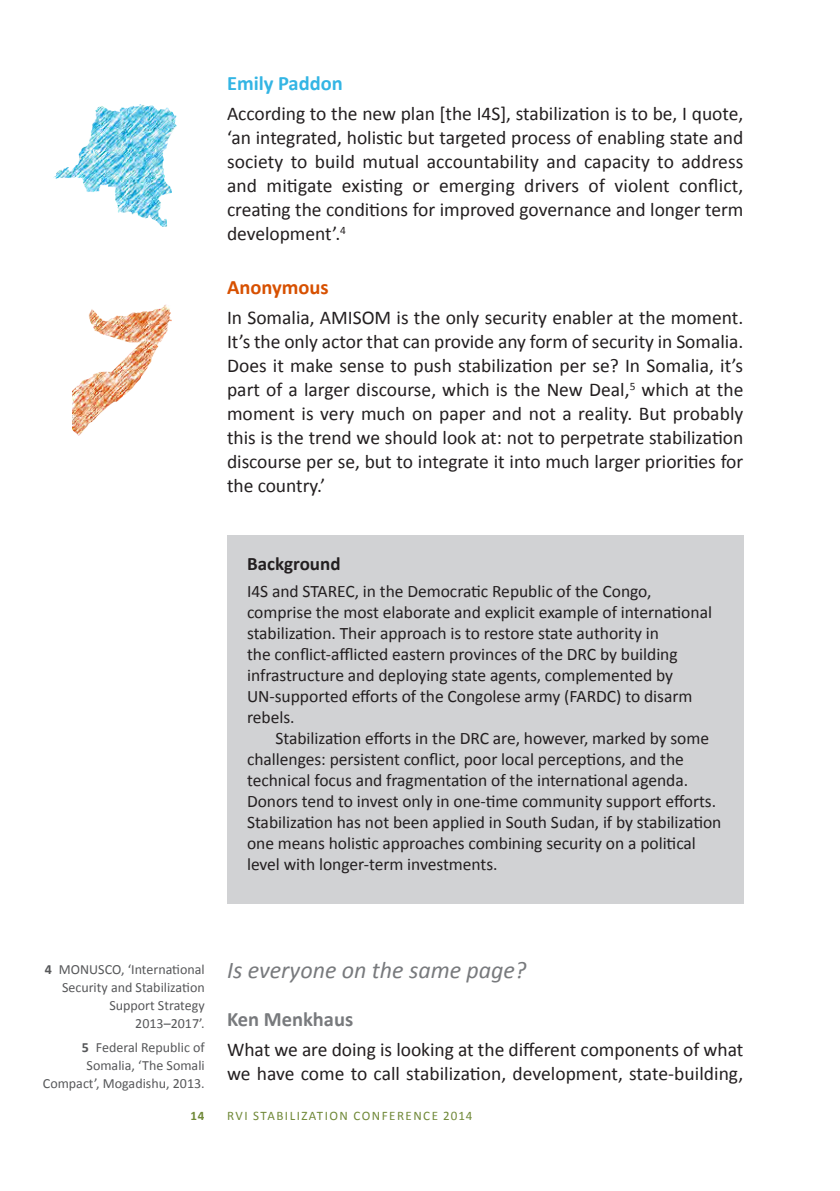
<style>
.page{position:relative;width:840px;height:1191px;background:#fff}
.page>*{position:absolute;margin:0;border:0;box-sizing:border-box;transform-origin:0 0}
.head_A{font:italic 24px "Calibri";color:#787a7d}
.Speaker{font:700 20.4px "Calibri";color:#33b5e4}
.Speaker-2{font:700 20.4px "Calibri";color:#787a7d}
.Speaker-3{font:700 20.4px "Calibri";color:#d75000}
.para{font:19.6px/24px "Calibri";color:#231f20;text-align:justify}
.textbox_heading{font:700 19px "Calibri";color:#231f20}
.textbox_para{font:17.6px/21px "Calibri";color:#231f20}
.FN_right_align{font:14px/18px "Calibri";color:#57585a;text-align:right}
.t1{font:13px "Calibri";letter-spacing:.115em;color:#708938}
.t2{font:700 13px "Calibri";color:#708938}
.s1{font-weight:700}
</style>
<div class="page">
<div style="left:227px;top:535px;width:516px;height:368px;background:#d1d2d4"></div>
<img style="left:72px;top:304px;width:100px;height:132px">
<img style="left:54px;top:105px;width:123px;height:121px">
<p class="Speaker" style="left:227px;top:70px;width:117px">Emily Paddon</p>
<p class="para" style="left:227px;top:102px;width:517px">According to the new plan [the I4S], stabilization is to be, I quote, ‘an integrated, holistic but targeted process of enabling state and society to build mutual accountability and capacity to address and mitigate existing or emerging drivers of violent conflict, creating the conditions for improved governance and longer term development’.<sup>4</sup></p>
<p class="Speaker-3" style="left:227px;top:274px;width:103px">Anonymous</p>
<p class="para" style="left:227px;top:306px;width:517px">In Somalia, AMISOM is the only security enabler at the moment.<br>It’s the only actor that can provide any form of security in Somalia.<br>Does it make sense to push stabilization per se? In Somalia, it’s part of a larger discourse, which is the New Deal,<sup>5</sup> which at the moment is very much on paper and not a reality. But probably this is the trend we should look at: not to perpetrate stabilization discourse per se, but to integrate it into much larger priorities for the country.’</p>
<p class="textbox_heading" style="left:247px;top:552px;width:95px">Background</p>
<p class="textbox_para" style="left:247px;top:581px;width:466px">I4S and STAREC, in the Democratic Republic of the Congo, comprise the most elaborate and explicit example of international stabilization. Their approach is to restore state authority in<br>the conflict-afflicted eastern provinces of the DRC by building infrastructure and deploying state agents, complemented by UN-supported efforts of the Congolese army (FARDC) to disarm rebels.</p>
<p class="textbox_para" style="left:247px;top:728px;width:475px;text-indent:28px">Stabilization efforts in the DRC are, however, marked by some challenges: persistent conflict, poor local perceptions, and the technical focus and fragmentation of the international agenda.<br>Donors tend to invest only in one-time community support efforts.<br>Stabilization has not been applied in South Sudan, if by stabilization one means holistic approaches combining security on a political level with longer-term investments.</p>
<p class="FN_right_align" style="left:45px;top:960px;width:161px"><span class="s1">4</span> MONUSCO, ‘International<br>Security and Stabilization<br>Support Strategy<br>2013–2017’.</p>
<p class="FN_right_align" style="left:43px;top:1038px;width:163px"><span class="s1">5</span> Federal Republic of<br>Somalia, ‘The Somali<br>Compact’, Mogadishu, 2013.</p>
<p class="head_A" style="left:227px;top:954px;width:300px">Is everyone on the same page?</p>
<p class="Speaker-2" style="left:227px;top:1006px;width:128px">Ken Menkhaus</p>
<p class="para" style="left:227px;top:1038px;width:517px">What we are doing is looking at the different components of what we have come to call stabilization, development, state-building,</p>
<p class="t2" style="left:190px;top:1107px;width:15px">14</p>
<p class="t1" style="left:227px;top:1107px;width:246px">RVI STABILIZATION CONFERENCE 2014</p>
</div>
